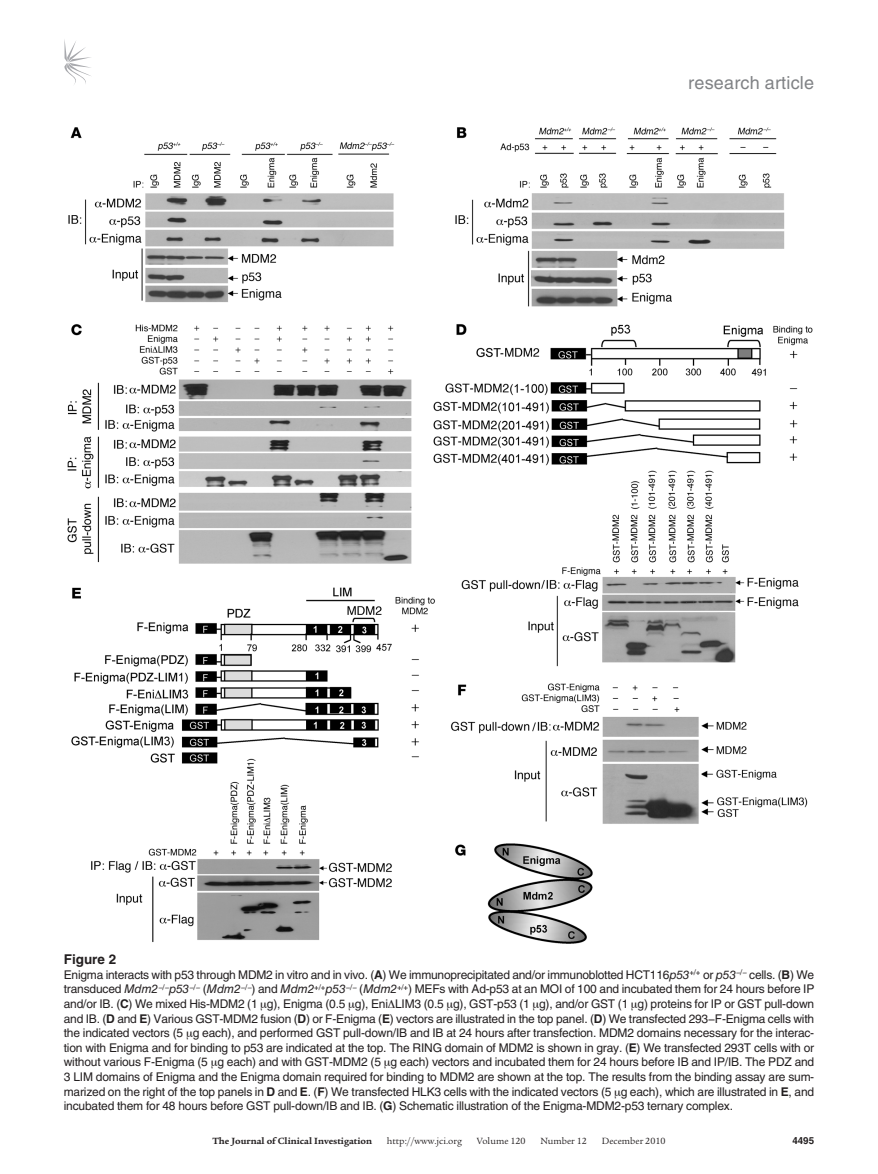
<style>
.page{position:relative;width:878px;height:1174px;background:#fff}
.page>*{position:absolute;margin:0;border:0;box-sizing:border-box;transform-origin:0 0}
.t1{font:18px "Helvetica LT Std";letter-spacing:.01em;color:#808285}
.t2{font:700 13.5px "Helvetica LT Std";color:#231f20}
.t3{font:12px/14.7px "Helvetica LT Std";letter-spacing:-.015em;color:#231f20;text-align:justify}
.t4{font:9.75px "Legacy Serif Std";color:#231f20}
.t5{font:700 9.75px "Legacy Serif Std";color:#231f20}
.t6{font:700 9.75px "Helvetica LT Std";color:#231f20}
.s1{font-weight:700}
.s2{font-style:italic}
</style>
<div class="page">
<svg style="left:64px;top:39px;width:27px;height:45px"></svg>
<img style="left:67px;top:127px;width:746px;height:817px">
<h1 class="t1" style="left:688px;top:72px;width:127px">research article</h1>
<p class="t2" style="left:64px;top:951px;width:54px">Figure 2</p>
<p class="t3" style="left:64px;top:967px;width:752px">Enigma interacts with p53 through MDM2 in vitro and in vivo. (<span class="s1">A</span>) We immunoprecipitated and/or immunoblotted HCT116<span class="s2">p53</span><sup>+/+</sup> or <span class="s2">p53</span><sup>−/−</sup> cells. (<span class="s1">B</span>) We transduced <span class="s2">Mdm2</span><sup>−/−</sup><span class="s2">p53</span><sup>−/−</sup> (<span class="s2">Mdm2</span><sup>−/−</sup>) and <span class="s2">Mdm2</span><sup>+/+</sup><span class="s2">p53</span><sup>−/−</sup> (<span class="s2">Mdm2</span><sup>+/+</sup>) MEFs with Ad-p53 at an MOI of 100 and incubated them for 24 hours before IP and/or IB. (<span class="s1">C</span>) We mixed His-MDM2 (1 g), Enigma (0.5 g), Eni LIM3 (0.5 g), GST-p53 (1 g), and/or GST (1 g) proteins for IP or GST pull-down and IB. (<span class="s1">D</span> and <span class="s1">E</span>) Various GST-MDM2 fusion (<span class="s1">D</span>) or F-Enigma (<span class="s1">E</span>) vectors are illustrated in the top panel. (<span class="s1">D</span>) We transfected 293−F-Enigma cells with the indicated vectors (5 g each), and performed GST pull-down/IB and IB at 24 hours after transfection. MDM2 domains necessary for the interac&shy;tion with Enigma and for binding to p53 are indicated at the top. The RING domain of MDM2 is shown in gray. (<span class="s1">E</span>) We transfected 293T cells with or without various F-Enigma (5 g each) and with GST-MDM2 (5 g each) vectors and incubated them for 24 hours before IB and IP/IB. The PDZ and 3 LIM domains of Enigma and the Enigma domain required for binding to MDM2 are shown at the top. The results from the binding assay are sum&shy;marized on the right of the top panels in <span class="s1">D</span> and <span class="s1">E</span>. (<span class="s1">F</span>) We transfected HLK3 cells with the indicated vectors (5 g each), which are illustrated in <span class="s1">E</span>, and incubated them for 48 hours before GST pull-down/IB and IB. (<span class="s1">G</span>) Schematic illustration of the Enigma-MDM2-p53 ternary complex.</p>
<p class="t5" style="left:212px;top:1135px;width:161px">The Journal of Clinical Investigation</p>
<p class="t4" style="left:387px;top:1135px;width:77px">http://www.jci.org</p>
<p class="t4" style="left:476px;top:1135px;width:50px">Volume 120</p>
<p class="t4" style="left:540px;top:1135px;width:48px">Number 12</p>
<p class="t4" style="left:601px;top:1135px;width:65px">December 2010</p>
<p class="t6" style="left:792px;top:1134px;width:23px">4495</p>
</div>
